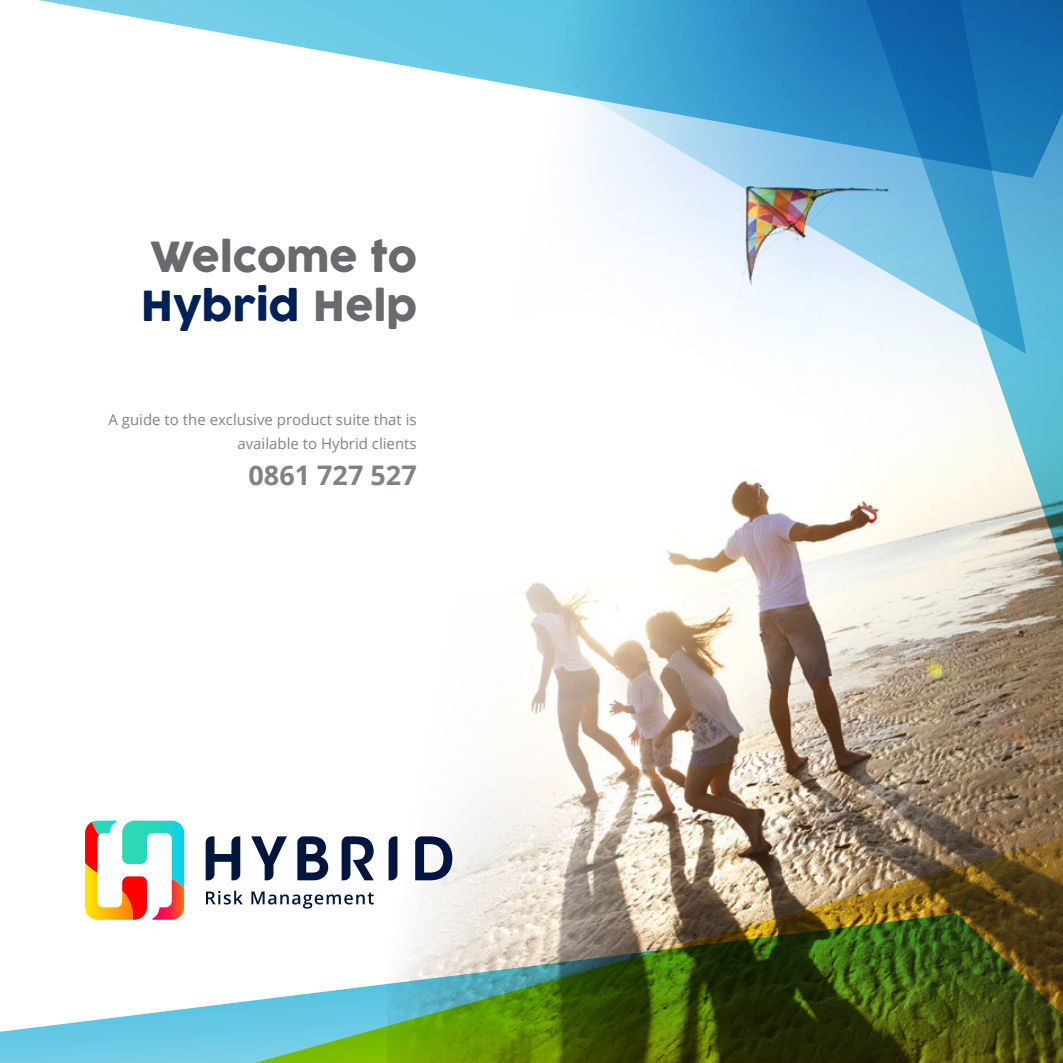
<style>
.page{position:relative;width:1063px;height:1063px;background:#fff}
.page>*{position:absolute;margin:0;border:0;box-sizing:border-box;transform-origin:0 0}
.t1{font:40.5px/48.6px "COCOGOOSE";color:#696a6d}
.t2{font:700 27px "Open Sans";color:#808285}
.t3{font:15px/24px "Open Sans";color:#808285;text-align:right}
.s1{color:#002158}
</style>
<div class="page">
<img style="left:490px;top:480px;width:321px;height:302px">
<svg style="left:38px;top:0;width:217px;height:39px"></svg>
<svg style="left:811px;top:0;width:252px;height:782px"></svg>
<svg style="left:255px;top:0;width:771px;height:354px"></svg>
<img style="left:184px;top:782px;width:879px;height:132px">
<img style="left:0;top:914px;width:1063px;height:149px">
<svg style="left:206px;top:836px;width:34px;height:44px"></svg>
<svg style="left:251px;top:836px;width:36px;height:44px"></svg>
<svg style="left:297px;top:836px;width:31px;height:44px"></svg>
<svg style="left:342px;top:836px;width:32px;height:44px"></svg>
<svg style="left:389px;top:836px;width:8px;height:44px"></svg>
<svg style="left:415px;top:836px;width:37px;height:44px"></svg>
<svg style="left:85px;top:821px;width:99px;height:99px"></svg>
<svg style="left:206px;top:891px;width:37px;height:14px"></svg>
<svg style="left:251px;top:892px;width:123px;height:17px"></svg>
<h1 class="t1" style="left:141px;top:234px;width:278px">Welcome to<br><span class="s1">Hybrid</span> Help</h1>
<p class="t3" style="left:108px;top:408px;width:310px">A guide to the exclusive product suite that is available to Hybrid clients</p>
<h2 class="t2" style="left:249px;top:456px;width:170px">0861 727 527</h2>
</div>
